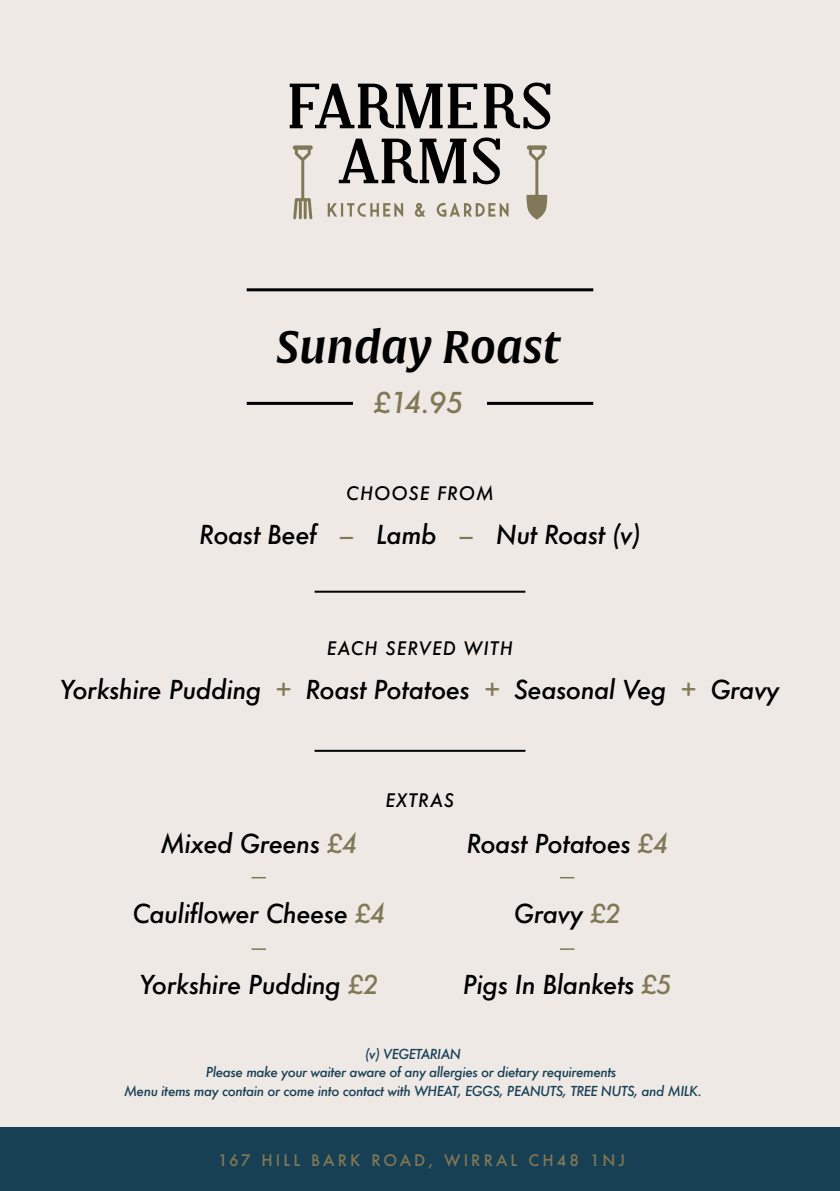
<style>
.page{position:relative;width:840px;height:1191px;background:#fff}
.page>*{position:absolute;margin:0;border:0;box-sizing:border-box;transform-origin:0 0}
.t1{font:italic 44.8px "Alverata Sb";color:#000001}
.t2{font:italic 500 28px "Futura";color:#807856}
.t3{font:italic 500 25.4px "Futura";letter-spacing:-.02em;color:#000001}
.t4{font:italic 500 18.2px "Futura";letter-spacing:.06em;color:#000001}
.t5{font:500 15.4px "Futura";letter-spacing:.2em;color:#807856}
.t6{font:italic 500 13.4px/18.6px "Futura";letter-spacing:-.035em;color:#174055;text-align:center}
.s1{color:#807856}
</style>
<div class="page">
<div style="left:0;top:0;width:839px;height:1191px;background:#eee9e5"></div>
<hr style="left:246px;top:288px;width:347px;height:3px;background:#000001">
<hr style="left:246px;top:402px;width:347px;height:3px;background:#000001">
<hr style="left:314px;top:590px;width:211px;height:2px;background:#000001">
<hr style="left:314px;top:750px;width:211px;height:2px;background:#000001">
<svg style="left:289px;top:84px;width:188px;height:44px"></svg>
<svg style="left:483px;top:82px;width:67px;height:47px"></svg>
<svg style="left:338px;top:139px;width:128px;height:44px"></svg>
<svg style="left:473px;top:137px;width:26px;height:47px"></svg>
<svg style="left:414px;top:203px;width:11px;height:14px"></svg>
<svg style="left:436px;top:203px;width:72px;height:14px"></svg>
<svg style="left:327px;top:203px;width:76px;height:14px"></svg>
<svg style="left:292px;top:145px;width:20px;height:74px"></svg>
<svg style="left:526px;top:145px;width:21px;height:74px"></svg>
<div style="left:353px;top:373px;width:133px;height:49px;background:#eee9e5"></div>
<svg style="left:560px;top:877px;width:14px;height:1px"></svg>
<svg style="left:560px;top:948px;width:14px;height:2px"></svg>
<svg style="left:251px;top:877px;width:15px;height:1px"></svg>
<svg style="left:251px;top:948px;width:15px;height:2px"></svg>
<div style="left:0;top:1127px;width:839px;height:64px;background:#174055"></div>
<h1 class="t1" style="left:276px;top:319px;width:285px">Sunday Roast</h1>
<p class="t2" style="left:373px;top:383px;width:91px">£14.95</p>
<p class="t4" style="left:346px;top:480px;width:149px">CHOOSE FROM</p>
<p class="t3" style="left:199px;top:517px;width:443px">Roast Beef <span class="s1">–</span> Lamb <span class="s1">–</span> Nut Roast (v)</p>
<p class="t4" style="left:326px;top:635px;width:187px">EACH SERVED WITH</p>
<p class="t3" style="left:60px;top:672px;width:720px">Yorkshire Pudding <span class="s1">+</span> Roast Potatoes <span class="s1">+</span> Seasonal Veg <span class="s1">+</span> Gravy</p>
<p class="t3" style="left:160px;top:825px;width:199px">Mixed Greens <span class="s1">£4</span></p>
<p class="t4" style="left:385px;top:788px;width:70px">EXTRAS</p>
<p class="t3" style="left:466px;top:825px;width:203px">Roast Potatoes <span class="s1">£4</span></p>
<p class="t3" style="left:132px;top:896px;width:254px">Cauliflower Cheese <span class="s1">£4</span></p>
<p class="t3" style="left:139px;top:966px;width:240px">Yorkshire Pudding <span class="s1">£2</span></p>
<p class="t3" style="left:513px;top:896px;width:108px">Gravy <span class="s1">£2</span></p>
<p class="t3" style="left:462px;top:966px;width:210px">Pigs In Blankets <span class="s1">£5</span></p>
<p class="t6" style="left:124px;top:1044px;width:579px">(v) VEGETARIAN<br>Please make your waiter aware of any allergies or dietary requirements<br>Menu items may contain or come into contact with WHEAT, EGGS, PEANUTS, TREE NUTS, and MILK.</p>
<p class="t5" style="left:218px;top:1149px;width:408px">167 HILL BARK ROAD, WIRRAL CH48 1NJ</p>
</div>
